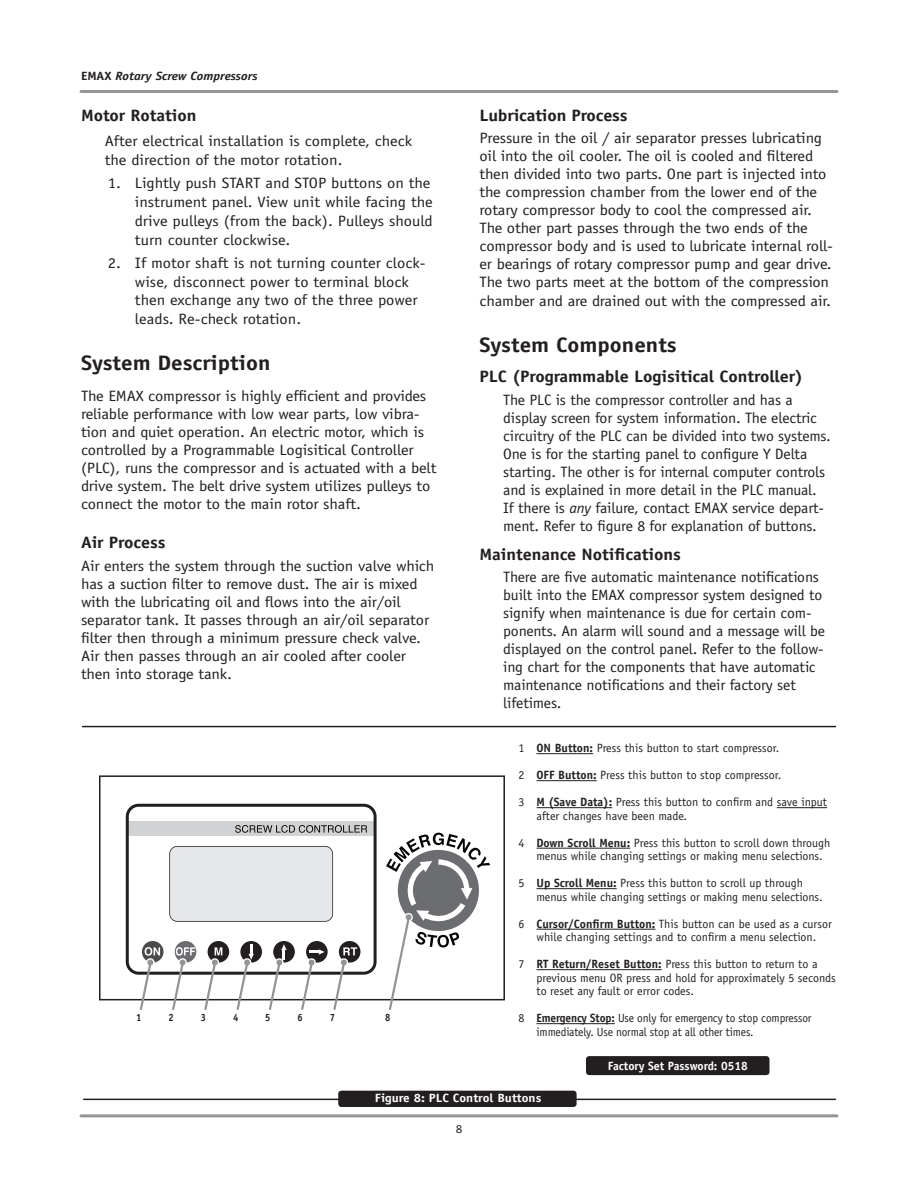
<style>
.page{position:relative;width:918px;height:1188px;background:#fff}
.page>*{position:absolute;margin:0;border:0;box-sizing:border-box;transform-origin:0 0}
.t1{font:700 21px "Officina Sans";color:#231f20;scale:1.1 1}
.t2{font:700 16.5px "Officina Sans";letter-spacing:-.005em;color:#231f20;scale:1.1 1}
.t3{font:15px/18px "Officina Sans";letter-spacing:-.01em;color:#231f20;scale:1.1 1}
.t4{font:15px/18px "Officina Sans";letter-spacing:-.01em;color:#231f20;scale:1.05 1}
.t5{font:12px/13.5px "Officina Sans";color:#231f20}
.t6{font:italic 700 12px "Officina Sans";color:#231f20;scale:1.1 1}
.t7{font:700 12px "Officina Sans";color:#fff;scale:1.1 1}
.t8{font:700 12px "Officina Sans";color:#fff}
.t9{font:12px "Officina Sans";color:#231f20;scale:1.1 1}
.t10{font:700 10.5px "Officina Sans";color:#231f20;scale:.9 1}
.s1{font-style:normal}
.s2{font-style:italic}
.s3{font-weight:700}
</style>
<div class="page">
<hr style="left:81px;top:1114px;width:756px;height:3px;background:#939598">
<hr style="left:81px;top:90px;width:756px;height:3px;background:#939598">
<div style="left:586px;top:1056px;width:184px;height:19px;background:#231f20;border-radius:3px"></div>
<hr style="left:537px;top:753px;width:56px;height:1px;background:#231f20">
<hr style="left:537px;top:780px;width:60px;height:1px;background:#231f20">
<hr style="left:537px;top:807px;width:75px;height:1px;background:#231f20">
<hr style="left:777px;top:807px;width:50px;height:1px;background:#231f20">
<hr style="left:537px;top:848px;width:93px;height:1px;background:#231f20">
<hr style="left:537px;top:888px;width:80px;height:1px;background:#231f20">
<hr style="left:537px;top:929px;width:118px;height:1px;background:#231f20">
<hr style="left:537px;top:969px;width:125px;height:1px;background:#231f20">
<hr style="left:537px;top:1023px;width:78px;height:1px;background:#231f20">
<svg style="left:99px;top:775px;width:406px;height:225px"></svg>
<svg style="left:126px;top:804px;width:251px;height:206px"></svg>
<svg style="left:386px;top:833px;width:104px;height:177px"></svg>
<hr style="left:82px;top:726px;width:754px;height:1px;background:#231f20">
<hr style="left:84px;top:1099px;width:751px;height:1px;background:#231f20">
<div style="left:338px;top:1091px;width:239px;height:16px;background:#231f20;border-radius:3px"></div>
<p class="t6" style="left:81px;top:69px;width:162px"><span class="s1">EMAX</span> Rotary Screw Compressors</p>
<p class="t2" style="left:81px;top:105px;width:106px">Motor Rotation</p>
<p class="t3" style="left:105px;top:132px;width:281px;line-height:18.8px">After electrical installation is complete, check the direction of the motor rotation.</p>
<p class="t3" style="left:135px;top:174px;width:272px;line-height:18.8px;text-indent:-27px">1. Lightly push START and STOP buttons on the instrument panel. View unit while facing the drive pulleys (from the back). Pulleys should turn counter clockwise.</p>
<p class="t3" style="left:135px;top:254px;width:266px;line-height:18.8px;text-indent:-27px">2. If motor shaft is not turning counter clock&shy;wise, disconnect power to terminal block then exchange any two of the three power leads. Re-check rotation.</p>
<h1 class="t1" style="left:81px;top:350px;width:174px">System Description</h1>
<p class="t3" style="left:81px;top:387px;width:325px">The EMAX compressor is highly efficient and provides reliable performance with low wear parts, low vibra&shy;tion and quiet operation. An electric motor, which is controlled by a Programmable Logisitical Controller (PLC), runs the compressor and is actuated with a belt drive system. The belt drive system utilizes pulleys to connect the motor to the main rotor shaft.</p>
<p class="t2" style="left:81px;top:533px;width:78px">Air Process</p>
<p class="t3" style="left:81px;top:557px;width:323px">Air enters the system through the suction valve which has a suction filter to remove dust. The air is mixed with the lubricating oil and flows into the air/oil separator tank. It passes through an air/oil separator filter then through a minimum pressure check valve.<br>Air then passes through an air cooled after cooler then into storage tank.</p>
<p class="t10" style="left:136px;top:1011px;width:7px">1</p>
<p class="t10" style="left:169px;top:1011px;width:7px">2</p>
<p class="t10" style="left:201px;top:1011px;width:7px">3</p>
<p class="t10" style="left:233px;top:1011px;width:7px">4</p>
<p class="t10" style="left:265px;top:1011px;width:7px">5</p>
<p class="t10" style="left:298px;top:1011px;width:7px">6</p>
<p class="t10" style="left:330px;top:1011px;width:7px">7</p>
<p class="t10" style="left:385px;top:1011px;width:7px">8</p>
<p class="t2" style="left:480px;top:105px;width:136px">Lubrication Process</p>
<p class="t3" style="left:480px;top:129px;width:323px">Pressure in the oil / air separator presses lubricating oil into the oil cooler. The oil is cooled and filtered then divided into two parts. One part is injected into the compression chamber from the lower end of the rotary compressor body to cool the compressed air.<br>The other part passes through the two ends of the compressor body and is used to lubricate internal roll&shy;er bearings of rotary compressor pump and gear drive.<br>The two parts meet at the bottom of the compression chamber and are drained out with the compressed air.</p>
<h1 class="t1" style="left:480px;top:332px;width:181px">System Components</h1>
<p class="t2" style="left:480px;top:366px;width:296px">PLC (Programmable Logisitical Controller)</p>
<p class="t4" style="left:503px;top:391px;width:313px">The PLC is the compressor controller and has a display screen for system information. The electric circuitry of the PLC can be divided into two systems.<br>One is for the starting panel to configure Y Delta starting. The other is for internal computer controls and is explained in more detail in the PLC manual.<br>If there is <span class="s2">any</span> failure, contact EMAX service depart&shy;ment. Refer to figure 8 for explanation of buttons.</p>
<p class="t2" style="left:480px;top:544px;width:184px">Maintenance Notifications</p>
<p class="t4" style="left:503px;top:568px;width:308px">There are five automatic maintenance notifications built into the EMAX compressor system designed to signify when maintenance is due for certain com&shy;ponents. An alarm will sound and a message will be displayed on the control panel. Refer to the follow&shy;ing chart for the components that have automatic maintenance notifications and their factory set lifetimes.</p>
<p class="t5" style="left:519px;top:742px;width:262px">1 <span class="s3">ON Button:</span> Press this button to start compressor.</p>
<p class="t5" style="left:519px;top:769px;width:264px">2 <span class="s3">OFF Button:</span> Press this button to stop compressor.</p>
<p class="t5" style="left:537px;top:796px;width:292px;text-indent:-18px">3 <span class="s3">M (Save Data):</span> Press this button to confirm and save input after changes have been made.</p>
<p class="t5" style="left:537px;top:836px;width:295px;text-indent:-18px">4 <span class="s3">Down Scroll Menu:</span> Press this button to scroll down through menus while changing settings or making menu selections.</p>
<p class="t5" style="left:537px;top:877px;width:288px;text-indent:-18px">5 <span class="s3">Up Scroll Menu:</span> Press this button to scroll up through menus while changing settings or making menu selections.</p>
<p class="t5" style="left:519px;top:917px;width:315px;text-align:center">6 <span class="s3">Cursor/Confirm Button:</span> This button can be used as a cursor while changing settings and to confirm a menu selection.</p>
<p class="t5" style="left:537px;top:958px;width:301px;text-indent:-18px">7 <span class="s3">RT Return/Reset Button:</span> Press this button to return to a previous menu OR press and hold for approximately 5 seconds to reset any fault or error codes.</p>
<p class="t5" style="left:537px;top:1012px;width:277px;text-indent:-18px">8 <span class="s3">Emergency Stop:</span> Use only for emergency to stop compressor immediately. Use normal stop at all other times.</p>
<p class="t8" style="left:608px;top:1058px;width:142px">Factory Set Password: 0518</p>
<p class="t7" style="left:375px;top:1090px;width:153px">Figure 8: PLC Control Buttons</p>
<p class="t9" style="left:456px;top:1121px;width:7px">8</p>
</div>
